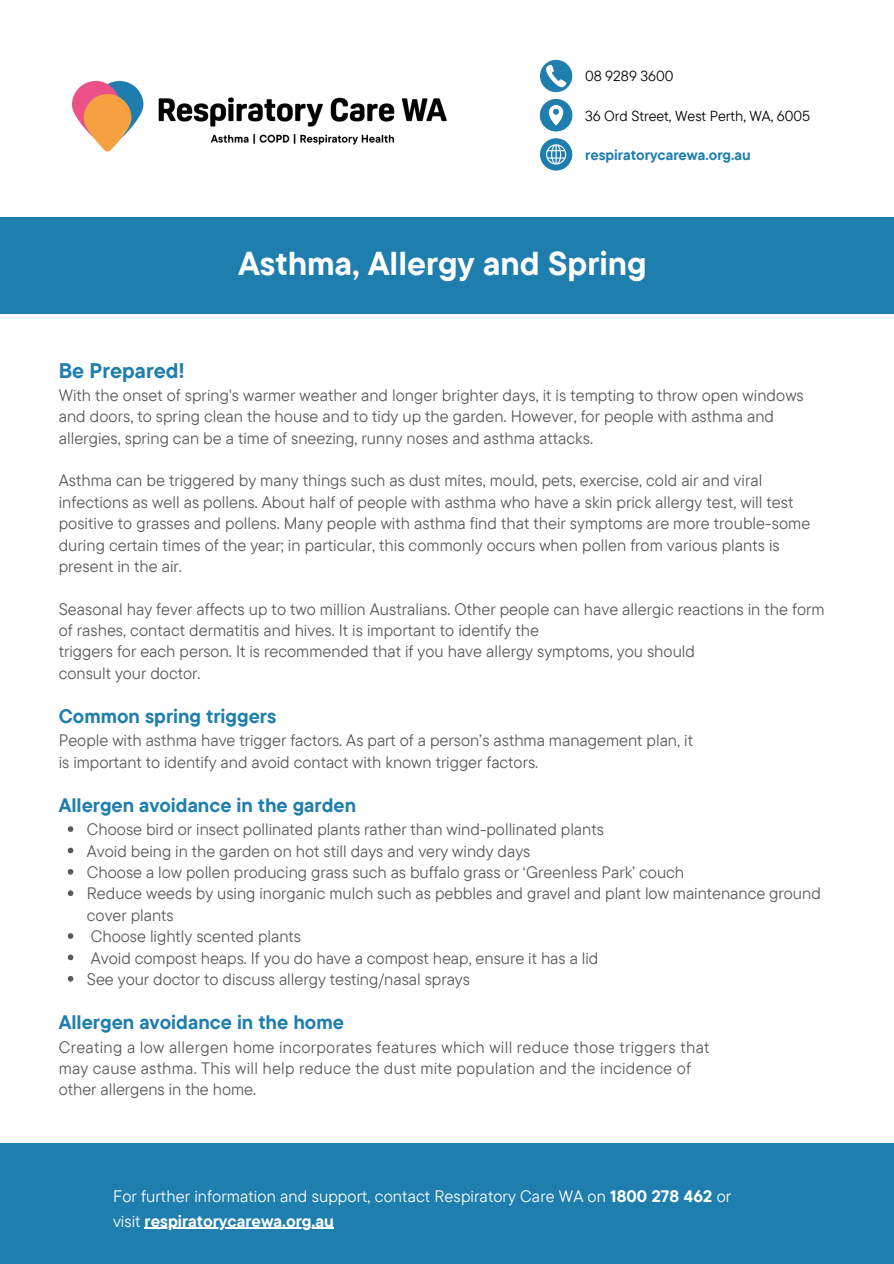
<style>
.page{position:relative;width:894px;height:1264px;background:#fff}
.page>*{position:absolute;margin:0;border:0;box-sizing:border-box;transform-origin:0 0}
.t1{font:700 33px "TT Commons Pro";color:#fff}
.t2{font:700 21px "TT Commons Pro";color:#1e7ead}
.t3{font:700 19.5px "TT Commons Pro";color:#1e7ead}
.t4{font:16.5px/21.3px "TT Commons Pro";letter-spacing:.005em;color:#595959}
.t5{font:16.5px/24.8px "TT Commons Pro";letter-spacing:.01em;color:#fff}
.t6{font:14.55px "TT Commons Pro";color:#000}
.t7{font:700 14.55px "TT Commons Pro";color:#1e7ead}
.s1{font-weight:700}
</style>
<div class="page">
<div style="left:0;top:217px;width:893px;height:96px;background:#1e7ead"></div>
<svg style="left:68px;top:826px;width:5px;height:5px"></svg>
<svg style="left:68px;top:847px;width:5px;height:6px"></svg>
<svg style="left:68px;top:869px;width:5px;height:5px"></svg>
<svg style="left:68px;top:890px;width:5px;height:6px"></svg>
<svg style="left:68px;top:933px;width:5px;height:5px"></svg>
<svg style="left:68px;top:954px;width:5px;height:6px"></svg>
<svg style="left:68px;top:976px;width:5px;height:5px"></svg>
<img style="left:71px;top:80px;width:376px;height:72px">
<svg style="left:540px;top:60px;width:32px;height:32px"></svg>
<svg style="left:539px;top:99px;width:33px;height:32px"></svg>
<svg style="left:540px;top:138px;width:32px;height:32px"></svg>
<div style="left:0;top:1143px;width:893px;height:120px;background:#1e7ead"></div>
<hr style="left:145px;top:1227px;width:189px;height:1px;background:#fff">
<p class="t6" style="left:585px;top:67px;width:90px">08 9289 3600</p>
<p class="t6" style="left:585px;top:106px;width:226px">36 Ord Street, West Perth, WA, 6005</p>
<p class="t7" style="left:585px;top:145px;width:167px">respiratorycarewa.org.au</p>
<p class="t1" style="left:238px;top:242px;width:409px">Asthma, Allergy and Spring</p>
<p class="t2" style="left:59px;top:357px;width:128px">Be Prepared!</p>
<p class="t4" style="left:59px;top:384px;width:746px">With the onset of spring's warmer weather and longer brighter days, it is tempting to throw open windows and doors, to spring clean the house and to tidy up the garden. However, for people with asthma and allergies, spring can be a time of sneezing, runny noses and asthma attacks.</p>
<p class="t4" style="left:59px;top:469px;width:752px">Asthma can be triggered by many things such as dust mites, mould, pets, exercise, cold air and viral infections as well as pollens. About half of people with asthma who have a skin prick allergy test, will test positive to grasses and pollens. Many people with asthma find that their symptoms are more trouble-some during certain times of the year; in particular, this commonly occurs when pollen from various plants is present in the air.</p>
<p class="t4" style="left:59px;top:598px;width:767px">Seasonal hay fever affects up to two million Australians. Other people can have allergic reactions in the form of rashes, contact dermatitis and hives. It is important to identify the<br>triggers for each person. It is recommended that if you have allergy symptoms, you should<br>consult your doctor.</p>
<p class="t3" style="left:59px;top:703px;width:219px">Common spring triggers</p>
<p class="t4" style="left:59px;top:729px;width:635px">People with asthma have trigger factors. As part of a person’s asthma management plan, it is important to identify and avoid contact with known trigger factors.</p>
<p class="t3" style="left:59px;top:792px;width:299px">Allergen avoidance in the garden</p>
<p class="t4" style="left:87px;top:818px;width:518px">Choose bird or insect pollinated plants rather than wind-pollinated plants</p>
<h4 class="t4" style="left:87px;top:839px;width:445px">Avoid being in the garden on hot still days and very windy days</h4>
<h1 class="t4" style="left:87px;top:861px;width:598px">Choose a low pollen producing grass such as buffalo grass or ‘Greenless Park’ couch</h1>
<h3 class="t4" style="left:87px;top:882px;width:735px">Reduce weeds by using inorganic mulch such as pebbles and gravel and plant low maintenance ground cover plants</h3>
<h3 class="t4" style="left:91px;top:925px;width:212px">Choose lightly scented plants</h3>
<h3 class="t4" style="left:91px;top:946px;width:509px">Avoid compost heaps. If you do have a compost heap, ensure it has a lid</h3>
<h3 class="t4" style="left:87px;top:968px;width:384px">See your doctor to discuss allergy testing/nasal sprays</h3>
<h2 class="t3" style="left:59px;top:1009px;width:287px">Allergen avoidance in the home</h2>
<h2 class="t4" style="left:59px;top:1035px;width:652px">Creating a low allergen home incorporates features which will reduce those triggers that may cause asthma. This will help reduce the dust mite population and the incidence of other allergens in the home.</h2>
<p class="t5" style="left:113px;top:1183px;width:619px">For further information and support, contact Respiratory Care WA on <span class="s1">1800 278 462</span> or visit <span class="s1">respiratorycarewa.org.au</span></p>
</div>
